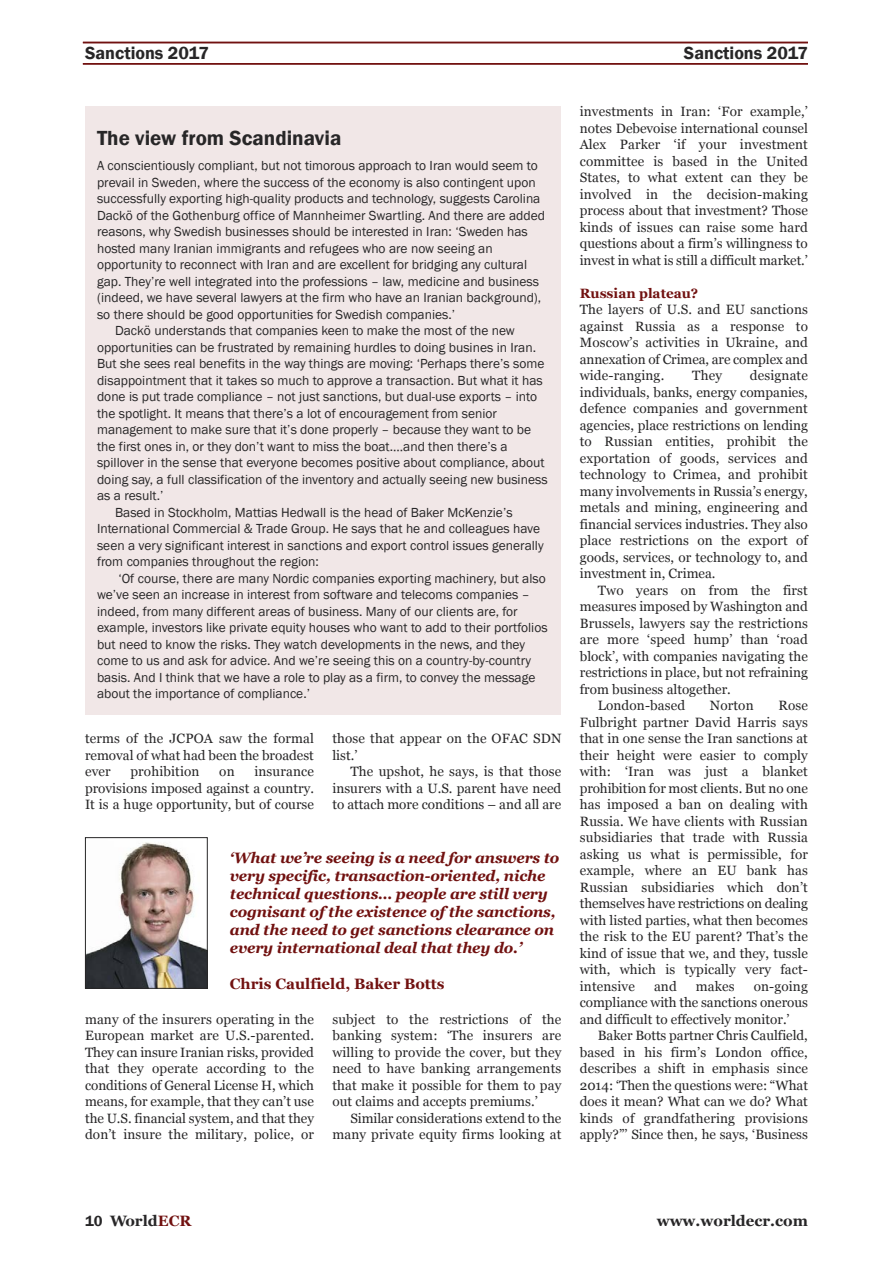
<style>
.page{position:relative;width:893px;height:1263px;background:#fff}
.page>*{position:absolute;margin:0;border:0;box-sizing:border-box;transform-origin:0 0}
.t1{font:600 21px "Franklin Gothic";color:#272627}
.t2{font:600 18px "Franklin Gothic";color:#272627}
.t3{font:italic 700 15px/18px "Georgia";letter-spacing:-.01em;color:#711110}
.t4{font:700 15px "Georgia";color:#272627}
.t5{font:700 15px "Georgia";color:#711110}
.t6{font:13.5px/16.5px "Georgia";color:#272627;text-align:justify}
.t7{font:13.5px "Franklin Gothic";color:#272627}
.t8{font:700 13.5px "Georgia";color:#711110}
.s1{font-family:"Franklin Gothic";font-weight:600}
.s2{color:#711110}
</style>
<div class="page">
<img style="left:87px;top:842px;width:119px;height:145px">
<div style="left:85px;top:837px;width:123px;height:152px;border:1px solid #272627"></div>
<hr style="left:83px;top:42px;width:725px;height:1px;background:#711110">
<hr style="left:83px;top:63px;width:725px;height:2px;background:#711110">
<div style="left:85px;top:106px;width:476px;height:609px;background:#f1e7e7"></div>
<h2 class="t2" style="left:85px;top:42px;width:125px">Sanctions 2017</h2>
<h2 class="t2" style="left:684px;top:42px;width:125px">Sanctions 2017</h2>
<h1 class="t1" style="left:97px;top:126px;width:246px">The view from Scandinavia</h1>
<p class="t7" style="left:97px;top:158px;width:442px">A conscientiously compliant, but not timorous approach to Iran would seem to</p>
<p class="t7" style="left:97px;top:175px;width:440px">prevail in Sweden, where the success of the economy is also contingent upon</p>
<p class="t7" style="left:97px;top:191px;width:445px">successfully exporting high-quality products and technology, suggests Carolina</p>
<p class="t7" style="left:97px;top:208px;width:449px">Dackö of the Gothenburg office of Mannheimer Swartling. And there are added</p>
<p class="t7" style="left:97px;top:224px;width:432px">reasons, why Swedish businesses should be interested in Iran: ‘Sweden has</p>
<p class="t7" style="left:97px;top:241px;width:397px">hosted many Iranian immigrants and refugees who are now seeing an</p>
<p class="t7" style="left:97px;top:257px;width:432px">opportunity to reconnect with Iran and are excellent for bridging any cultural</p>
<p class="t7" style="left:97px;top:274px;width:444px">gap. They’re well integrated into the professions – law, medicine and business</p>
<p class="t7" style="left:97px;top:290px;width:446px">(indeed, we have several lawyers at the firm who have an Iranian background),</p>
<p class="t7" style="left:97px;top:307px;width:360px">so there should be good opportunities for Swedish companies.’</p>
<p class="t7" style="left:115px;top:323px;width:401px">Dackö understands that companies keen to make the most of the new</p>
<p class="t7" style="left:97px;top:340px;width:441px">opportunities can be frustrated by remaining hurdles to doing busines in Iran.</p>
<p class="t7" style="left:97px;top:356px;width:449px">But she sees real benefits in the way things are moving: ‘Perhaps there’s some</p>
<p class="t7" style="left:97px;top:373px;width:447px">disappointment that it takes so much to approve a transaction. But what it has</p>
<p class="t7" style="left:97px;top:389px;width:442px">done is put trade compliance – not just sanctions, but dual-use exports – into</p>
<p class="t7" style="left:97px;top:405px;width:401px">the spotlight. It means that there’s a lot of encouragement from senior</p>
<p class="t7" style="left:97px;top:422px;width:436px">management to make sure that it’s done properly – because they want to be</p>
<p class="t7" style="left:97px;top:438px;width:412px">the first ones in, or they don’t want to miss the boat.…and then there’s a</p>
<p class="t7" style="left:97px;top:455px;width:449px">spillover in the sense that everyone becomes positive about compliance, about</p>
<p class="t7" style="left:97px;top:471px;width:452px">doing say, a full classification of the inventory and actually seeing new business</p>
<p class="t7" style="left:97px;top:488px;width:68px">as a result.’</p>
<p class="t7" style="left:115px;top:504px;width:399px">Based in Stockholm, Mattias Hedwall is the head of Baker McKenzie’s</p>
<p class="t7" style="left:97px;top:521px;width:445px">International Commercial &amp; Trade Group. He says that he and colleagues have</p>
<p class="t7" style="left:97px;top:537px;width:448px">seen a very significant interest in sanctions and export control issues generally</p>
<p class="t7" style="left:97px;top:554px;width:223px">from companies throughout the region:</p>
<p class="t7" style="left:118px;top:570px;width:429px">‘Of course, there are many Nordic companies exporting machinery, but also</p>
<p class="t7" style="left:97px;top:587px;width:434px">we’ve seen an increase in interest from software and telecoms companies –</p>
<p class="t7" style="left:97px;top:603px;width:422px">indeed, from many different areas of business. Many of our clients are, for</p>
<p class="t7" style="left:97px;top:620px;width:452px">example, investors like private equity houses who want to add to their portfolios</p>
<p class="t7" style="left:97px;top:636px;width:429px">but need to know the risks. They watch developments in the news, and they</p>
<p class="t7" style="left:97px;top:653px;width:436px">come to us and ask for advice. And we’re seeing this on a country-by-country</p>
<p class="t7" style="left:97px;top:669px;width:440px">basis. And I think that we have a role to play as a firm, to convey the message</p>
<p class="t7" style="left:97px;top:686px;width:215px">about the importance of compliance.’</p>
<p class="t6" style="left:85px;top:730px;width:230px">terms of the JCPOA saw the formal removal of what had been the broadest ever</p>
<p class="t6" style="left:130px;top:763px;width:71px">prohibition</p>
<p class="t6" style="left:219px;top:763px;width:17px">on</p>
<p class="t6" style="left:85px;top:763px;width:230px;text-indent:169px">insurance provisions imposed against a country.<br>It is a huge opportunity, but of course</p>
<p class="t6" style="left:332px;top:730px;width:230px">those that appear on the OFAC SDN list.’</p>
<p class="t6" style="left:332px;top:763px;width:230px;text-indent:18px">The upshot, he says, is that those insurers with a U.S. parent have need to attach more conditions – and all are</p>
<p class="t3" style="left:230px;top:849px;width:331px">‘What we’re seeing is a need for answers to very specific, transaction-oriented, niche technical questions… people are still very cognisant of the existence of the sanctions, and the need to get sanctions clearance on every international deal that they do.’</p>
<p class="t5" style="left:230px;top:975px;width:216px">Chris Caulfield, Baker Botts</p>
<p class="t6" style="left:85px;top:1011px;width:230px">many of the insurers operating in the European market are U.S.-parented.<br>They can insure Iranian risks, provided that they operate according to the conditions of General License H, which means, for example, that they can’t use the U.S. financial system, and that they don’t insure the military, police, or</p>
<p class="t6" style="left:332px;top:1010px;width:230px">subject to the restrictions of the banking system: ‘The insurers are willing to provide the cover, but they need to have banking arrangements that make it possible for them to pay out claims and accepts premiums.’</p>
<p class="t6" style="left:332px;top:1109px;width:230px;text-align:right">Similar considerations extend to the many private equity firms looking at</p>
<p class="t6" style="left:580px;top:103px;width:230px">investments in Iran: ‘For example,’ notes Debevoise international counsel Alex Parker ‘if your investment committee is based in the United States, to what extent can they be involved in the decision-making process about that investment? Those kinds of issues can raise some hard questions about a firm’s willingness to invest in what is still a difficult market.’</p>
<p class="t8" style="left:580px;top:286px;width:120px">Russian plateau?</p>
<p class="t6" style="left:580px;top:301px;width:230px">The layers of U.S. and EU sanctions against Russia as a response to Moscow’s activities in Ukraine, and annexation of Crimea, are complex and wide-ranging.</p>
<p class="t6" style="left:580px;top:367px;width:230px;text-indent:170px">designate individuals, banks, energy companies, defence companies and government agencies, place restrictions on lending to Russian entities, prohibit the exportation of goods, services and technology to Crimea, and prohibit many involvements in Russia’s energy, metals and mining, engineering and financial services industries. They also place restrictions on the export of goods, services, or technology to, and investment in, Crimea.</p>
<p class="t6" style="left:598px;top:582px;width:212px">Two years on from the first</p>
<p class="t6" style="left:580px;top:598px;width:230px">measures imposed by Washington and</p>
<p class="t6" style="left:580px;top:615px;width:230px">Brussels, lawyers say the restrictions</p>
<p class="t6" style="left:580px;top:631px;width:230px">are more ‘speed hump’ than ‘road</p>
<p class="t6" style="left:580px;top:648px;width:230px">block’, with companies navigating the</p>
<p class="t6" style="left:580px;top:664px;width:230px">restrictions in place, but not refraining</p>
<p class="t6" style="left:580px;top:681px;width:153px">from business altogether.</p>
<p class="t6" style="left:598px;top:697px;width:89px">London-based</p>
<p class="t6" style="left:710px;top:697px;width:45px">Norton</p>
<p class="t6" style="left:692px;top:367px;width:31px">They</p>
<p class="t6" style="left:580px;top:697px;width:230px;text-indent:199px">Rose Fulbright partner David Harris says that in one sense the Iran sanctions at their height were easier to comply with: ‘Iran was just a blanket prohibition for most clients. But no one has imposed a ban on dealing with Russia. We have clients with Russian subsidiaries that trade with Russia asking us what is permissible, for example, where an EU bank has Russian subsidiaries which don’t themselves have restrictions on dealing with listed parties, what then becomes the risk to the EU parent? That’s the kind of issue that we, and they, tussle with, which is typically very fact&shy;intensive</p>
<p class="t6" style="left:654px;top:978px;width:24px">and</p>
<p class="t6" style="left:696px;top:978px;width:40px">makes</p>
<p class="t6" style="left:580px;top:978px;width:230px;text-indent:174px">on-going compliance with the sanctions onerous and difficult to effectively monitor.’</p>
<p class="t6" style="left:580px;top:1027px;width:230px;text-indent:18px">Baker Botts partner Chris Caulfield, based in his firm’s London office, describes a shift in emphasis since 2014: ‘Then the questions were: “What does it mean? What can we do? What kinds of grandfathering provisions apply?”’ Since then, he says, ‘Business</p>
<p class="t4" style="left:85px;top:1212px;width:108px"><span class="s1">10</span> World<span class="s2">ECR</span></p>
<p class="t4" style="left:657px;top:1212px;width:153px">www.worldecr.com</p>
</div>
